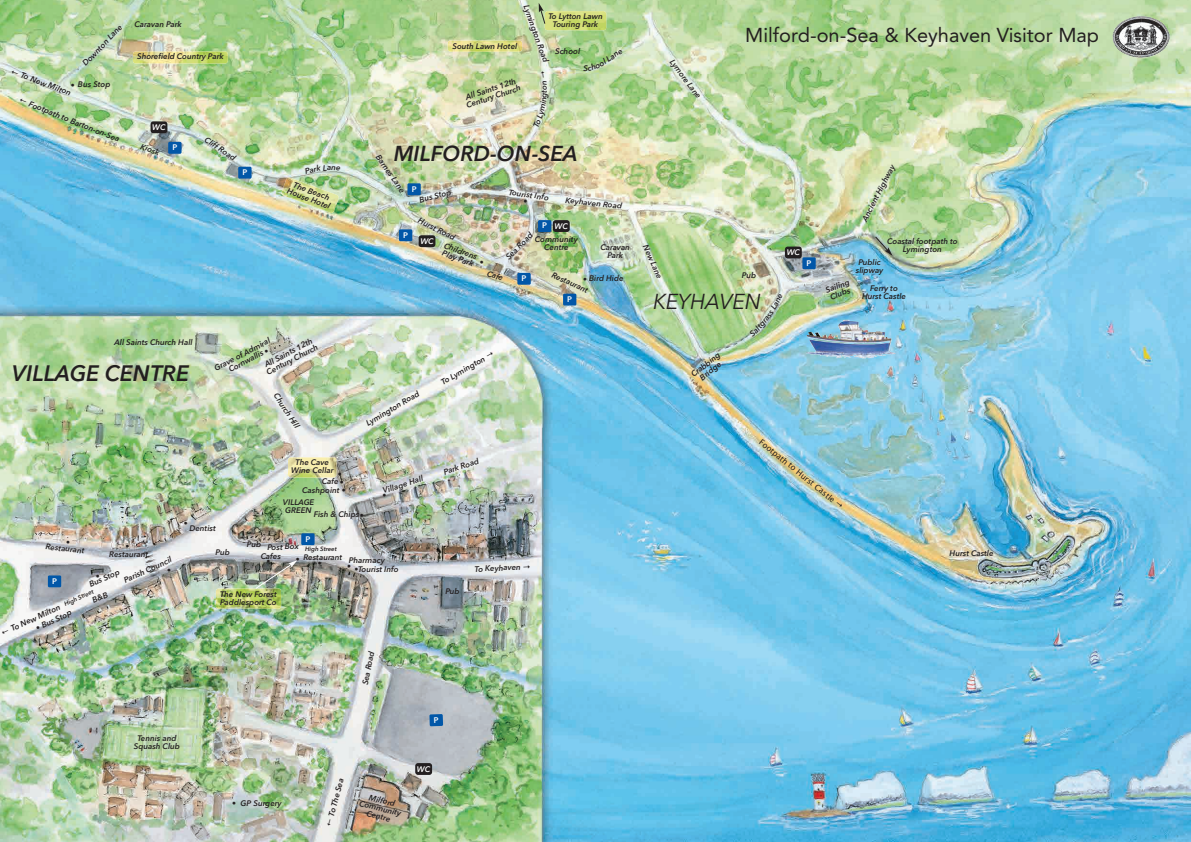
<style>
.page{position:relative;width:1191px;height:842px;background:#fff}
.page>*{position:absolute;margin:0;border:0;box-sizing:border-box;transform-origin:0 0}
.t1{font:italic 600 22.2px "Avenir Next";color:#231f20}
.t2{font:italic 600 21.5px "Avenir Next";color:#231f20}
.t3{font:italic 21.5px "Avenir Next";color:#231f20}
.t4{font:20px "Avenir";color:#231f20}
.t5{font:italic 600 8px/8px "Avenir Next";color:#231f20;text-align:center}
.t6{font:8px "Lucida Grande";color:#231f20}
.t7{font:italic 600 8px "Avenir Next";color:#fff}
.t8{font:600 8px "Avenir Next";color:#fff}
.t9{font:italic 8px "Avenir Next";color:#231f20}
.t10{font:italic 600 6.2px "Avenir Next";color:#231f20}
.s1{font-family:"Lucida Grande";font-weight:400;font-style:normal}
.s2{font-weight:400}
</style>
<div class="page">
<img style="left:0;top:0;width:1191px;height:842px">
<div style="left:553px;top:220px;width:17px;height:12px;background:#231f20;border-radius:3px"></div>
<div style="left:168px;top:142px;width:13px;height:12px;background:#0157a8"></div>
<div style="left:399px;top:229px;width:13px;height:12px;background:#0157a8"></div>
<div style="left:407px;top:183px;width:14px;height:12px;background:#0157a8"></div>
<div style="left:563px;top:294px;width:13px;height:11px;background:#0157a8"></div>
<div style="left:802px;top:257px;width:13px;height:12px;background:#0157a8"></div>
<div style="left:48px;top:575px;width:13px;height:12px;background:#0157a8"></div>
<div style="left:538px;top:220px;width:13px;height:12px;background:#0157a8"></div>
<div style="left:301px;top:533px;width:13px;height:12px;background:#0157a8"></div>
<div style="left:517px;top:273px;width:14px;height:12px;background:#0157a8"></div>
<div style="left:238px;top:167px;width:13px;height:12px;background:#0157a8"></div>
<div style="left:415px;top:763px;width:17px;height:12px;background:#231f20;border-radius:3px"></div>
<img style="left:133px;top:51px;width:95px;height:13px;border-radius:3px">
<img style="left:288px;top:457px;width:48px;height:21px;border-radius:3px">
<img style="left:216px;top:588px;width:65px;height:21px">
<img style="left:281px;top:177px;width:58px;height:36px">
<img style="left:447px;top:41px;width:75px;height:11px">
<img style="left:545px;top:11px;width:61px;height:19px;border-radius:3px">
<svg style="left:539px;top:3px;width:7px;height:22px"></svg>
<img style="left:1112px;top:16px;width:57px;height:42px">
<div style="left:785px;top:247px;width:16px;height:11px;background:#231f20;border-radius:3px"></div>
<svg style="left:874px;top:235px;width:18px;height:21px"></svg>
<div style="left:419px;top:235px;width:16px;height:12px;background:#231f20;border-radius:3px"></div>
<div style="left:150px;top:121px;width:17px;height:12px;background:#231f20;border-radius:3px"></div>
<img style="left:805px;top:320px;width:90px;height:38px">
<svg style="left:533px;top:71px;width:16px;height:57px"></svg>
<svg style="left:587px;top:49px;width:36px;height:22px"></svg>
<svg style="left:429px;top:714px;width:14px;height:12px"></svg>
<svg style="left:305px;top:165px;width:35px;height:9px"></svg>
<svg style="left:92px;top:592px;width:16px;height:11px"></svg>
<svg style="left:338px;top:473px;width:7px;height:18px"></svg>
<svg style="left:348px;top:564px;width:10px;height:7px"></svg>
<svg style="left:254px;top:558px;width:45px;height:32px"></svg>
<svg style="left:749px;top:294px;width:34px;height:43px"></svg>
<p class="t5" style="left:81px;top:61px;width:55px;rotate:-46deg">Downton Lane</p>
<p class="t5" style="left:12px;top:67px;width:65px;rotate:20deg"><span class="s1">←</span> To New Milton</p>
<p class="t5" style="left:78px;top:80px;width:34px">Bus Stop</p>
<p class="t5" style="left:21px;top:95px;width:109px;rotate:22deg"><span class="s1">←</span> Footpath to Barton-on-Sea</p>
<p class="t5" style="left:135px;top:20px;width:49px">Caravan Park</p>
<p class="t5" style="left:137px;top:52px;width:88px">Shorefield Country Park</p>
<p class="t7" style="left:152px;top:120px;width:15px">WC</p>
<p class="t5" style="left:142px;top:142px;width:21px;rotate:20deg">Kiosk</p>
<p class="t8" style="left:172px;top:141px;width:6px">P</p>
<p class="t5" style="left:208px;top:135px;width:38px;rotate:35deg">Cliff Road</p>
<p class="t8" style="left:242px;top:165px;width:6px">P</p>
<p class="t5" style="left:292px;top:179px;width:47px;rotate:20deg">The Beach<br>House Hotel</p>
<p class="t5" style="left:115px;top:338px;width:80px">All Saints Church Hall</p>
<h1 class="t1" style="left:12px;top:354px;width:178px">VILLAGE CENTRE</h1>
<p class="t5" style="left:213px;top:364px;width:63px;rotate:-27deg">Grave of Admiral<br>Cornwallis</p>
<p class="t5" style="left:261px;top:361px;width:58px;text-align:left;rotate:-27deg">All Saints 12th<br>Century Church</p>
<p class="t5" style="left:279px;top:391px;width:42px;rotate:57deg">Church Hill</p>
<p class="t5" style="left:530px;top:4px;width:62px;rotate:70deg">Lymington Road</p>
<p class="t5" style="left:548px;top:12px;width:56px">To Lytton Lawn<br>Touring Park</p>
<p class="t5" style="left:452px;top:42px;width:66px">South Lawn Hotel</p>
<p class="t5" style="left:555px;top:47px;width:27px">School</p>
<p class="t5" style="left:583px;top:64px;width:6px">S</p>
<p class="t5" style="left:462px;top:94px;width:58px;text-align:left;rotate:-19deg">All Saints 12th<br>Century Church</p>
<p class="t5" style="left:675px;top:57px;width:48px;rotate:53deg">Lymore Lane</p>
<h3 class="t4" style="left:745px;top:19px;width:355px">Milford-on-Sea &amp; Keyhaven Visitor Map</h3>
<h2 class="t2" style="left:394px;top:135px;width:185px">MILFORD-ON-SEA</h2>
<p class="t5" style="left:381px;top:153px;width:46px;rotate:55deg">Barnes Lane</p>
<p class="t8" style="left:412px;top:182px;width:6px">P</p>
<p class="t5" style="left:509px;top:188px;width:42px;rotate:8deg">Tourist Info</p>
<p class="t5" style="left:418px;top:196px;width:34px;rotate:-15deg">Bus Stop</p>
<p class="t5" style="left:566px;top:196px;width:58px;rotate:6deg">Keyhaven Road</p>
<p class="t8" style="left:403px;top:228px;width:6px">P</p>
<p class="t5" style="left:421px;top:216px;width:42px;rotate:27deg">Hurst Road</p>
<p class="t7" style="left:420px;top:234px;width:15px">WC</p>
<p class="t5" style="left:446px;top:241px;width:36px;text-align:left;rotate:20deg">Childrens<br>Play Park</p>
<p class="t8" style="left:542px;top:219px;width:6px">P</p>
<p class="t7" style="left:554px;top:219px;width:15px">WC</p>
<p class="t5" style="left:504px;top:255px;width:36px;rotate:-45deg">Sea Road</p>
<p class="t5" style="left:535px;top:235px;width:44px">Community<br>Centre</p>
<p class="t5" style="left:600px;top:243px;width:31px">Caravan<br>Park</p>
<p class="t5" style="left:649px;top:243px;width:38px;rotate:66deg">New Lane</p>
<p class="t5" style="left:488px;top:269px;width:18px;rotate:18deg">Cafe</p>
<p class="t5" style="left:742px;top:271px;width:16px">Pub</p>
<p class="t5" style="left:554px;top:271px;width:40px;rotate:24deg">Restaurant</p>
<p class="t5" style="left:583px;top:274px;width:42px;rotate:-1deg"><span class="s2">•</span> Bird Hide</p>
<p class="t8" style="left:521px;top:272px;width:6px">P</p>
<h2 class="t3" style="left:653px;top:284px;width:109px">KEYHAVEN</h2>
<p class="t8" style="left:567px;top:292px;width:6px">P</p>
<p class="t5" style="left:439px;top:379px;width:61px;rotate:-30deg">To Lymington <span class="s1">→</span></p>
<p class="t5" style="left:689px;top:372px;width:36px;rotate:-38deg">Crabbing<br>Bridge</p>
<p class="t5" style="left:365px;top:420px;width:62px;rotate:-31deg">Lymington Road</p>
<p class="t7" style="left:786px;top:245px;width:15px">WC</p>
<p class="t8" style="left:806px;top:256px;width:6px">P</p>
<p class="t5" style="left:860px;top:219px;width:64px;rotate:-63deg">Ancient Highway</p>
<p class="t5" style="left:887px;top:237px;width:72px">Coastal footpath to<br>Lymington</p>
<p class="t5" style="left:856px;top:258px;width:29px">Public slipway</p>
<p class="t5" style="left:824px;top:286px;width:27px;text-align:left;rotate:-20deg">Sailing<br>Clubs</p>
<p class="t5" style="left:862px;top:284px;width:46px">Ferry to<br>Hurst Castle</p>
<p class="t5" style="left:46px;top:542px;width:40px;rotate:6deg">Restaurant</p>
<p class="t9" style="left:126px;top:539px;width:6px">•</p>
<p class="t5" style="left:109px;top:550px;width:40px">Restaurant</p>
<p class="t5" style="left:123px;top:576px;width:53px;rotate:-24deg">Parish Council</p>
<p class="t5" style="left:88px;top:581px;width:34px;rotate:-24deg">Bus Stop</p>
<p class="t8" style="left:52px;top:574px;width:6px">P</p>
<p class="t10" style="left:62px;top:600px;width:33px;rotate:-26deg">High Street</p>
<p class="t5" style="left:0;top:629px;width:65px;rotate:-24deg"><span class="s1">←</span> To New Milton</p>
<p class="t5" style="left:35px;top:624px;width:40px;rotate:-25deg">• Bus Stop</p>
<p class="t5" style="left:189px;top:524px;width:28px">Dentist</p>
<p class="t5" style="left:215px;top:548px;width:16px">Pub</p>
<p class="t5" style="left:291px;top:458px;width:44px">The Cave<br>Wine Cellar</p>
<p class="t5" style="left:322px;top:477px;width:18px">Cafe</p>
<p class="t5" style="left:302px;top:486px;width:39px">Cashpoint</p>
<p class="t5" style="left:314px;top:510px;width:47px">Fish &amp; Chips</p>
<p class="t5" style="left:283px;top:498px;width:33px">VILLAGE<br>GREEN</p>
<p class="t5" style="left:382px;top:487px;width:43px;rotate:-18deg">Village Hall</p>
<p class="t8" style="left:305px;top:532px;width:6px">P</p>
<p class="t5" style="left:247px;top:540px;width:16px">Pub</p>
<p class="t5" style="left:267px;top:543px;width:33px;rotate:-1deg">Post Box</p>
<p class="t10" style="left:305px;top:544px;width:33px">High Street</p>
<p class="t5" style="left:261px;top:552px;width:22px">Cafes</p>
<p class="t5" style="left:303px;top:553px;width:83px">Restaurant Pharmacy</p>
<p class="t5" style="left:358px;top:565px;width:42px">Tourist Info</p>
<p class="t5" style="left:220px;top:589px;width:58px;text-align:left">The New Forest<br>Paddlesport Co</p>
<p class="t5" style="left:361px;top:684px;width:36px;rotate:-79deg">Sea Road</p>
<p class="t5" style="left:442px;top:468px;width:38px;rotate:-19deg">Park Road</p>
<p class="t5" style="left:445px;top:587px;width:16px">Pub</p>
<p class="t5" style="left:474px;top:565px;width:57px;rotate:-3deg">To Keyhaven <span class="s1">→</span></p>
<p class="t5" style="left:134px;top:734px;width:48px">Tennis and<br>Squash Club</p>
<p class="t5" style="left:241px;top:799px;width:42px">GP Surgery</p>
<p class="t5" style="left:324px;top:825px;width:51px;rotate:-75deg"><span class="s1">←</span> To The Sea</p>
<p class="t5" style="left:371px;top:789px;width:28px;line-height:16px;text-align:left;rotate:13deg">Milford<br>Centre</p>
<p class="t5" style="left:360px;top:799px;width:44px;rotate:13deg">Community</p>
<p class="t7" style="left:417px;top:762px;width:15px">WC</p>
<p class="t6" style="left:763px;top:437px;width:107px;rotate:39deg">Footpath to Hurst Castle →</p>
<p class="t5" style="left:949px;top:549px;width:46px">Hurst Castle</p>
</div>
